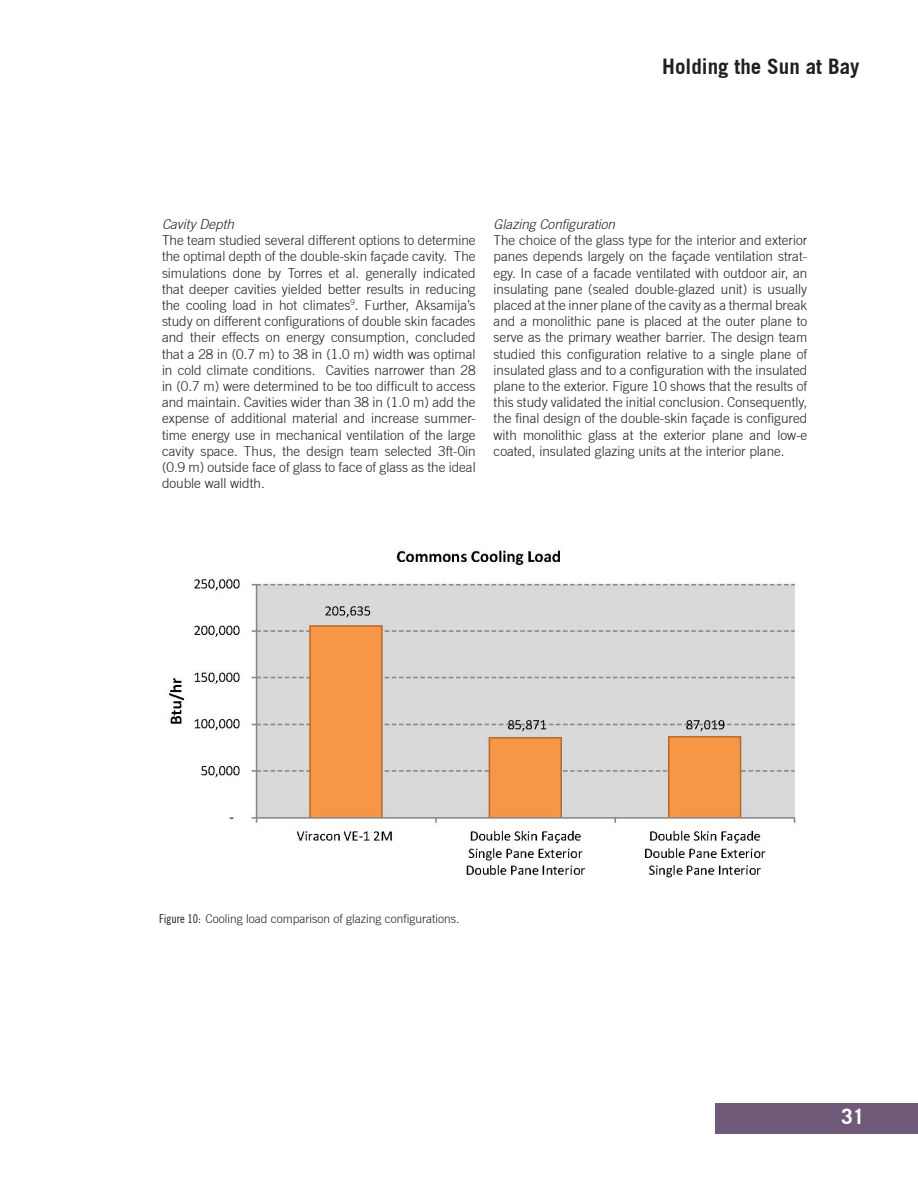
<style>
.page{position:relative;width:918px;height:1188px;background:#fff}
.page>*{position:absolute;margin:0;border:0;box-sizing:border-box;transform-origin:0 0}
.t1{font:700 21px "Trade Gothic";color:#231f20}
.t2{font:700 21px "Trade Gothic";color:#fff}
.t3{font:300 13.5px/16.2px "Trade Gothic";color:#231f20;text-align:justify}
.t4{font:italic 300 13.5px "Trade Gothic";color:#231f20}
.t5{font:300 12px "Trade Gothic";color:#231f20}
.s1{font-family:"Trade Gothic Cond Eighteen";font-weight:400}
</style>
<div class="page">
<div style="left:716px;top:1104px;width:202px;height:30px;background:#6f5a7a"></div>
<img style="left:169px;top:549px;width:627px;height:329px">
<p class="t1" style="left:662px;top:54px;width:199px">Holding the Sun at Bay</p>
<p class="t4" style="left:162px;top:216px;width:74px">Cavity Depth</p>
<p class="t3" style="left:162px;top:232px;width:315px">The team studied several different options to determine the optimal depth of the double-skin façade cavity. The simulations done by Torres et al. generally indicated that deeper cavities yielded better results in reducing the cooling load in hot climates<sup>9</sup>. Further, Aksamija’s study on different configurations of double skin facades and their effects on energy consumption, concluded that a 28 in (0.7 m) to 38 in (1.0 m) width was optimal in cold climate conditions. Cavities narrower than 28 in (0.7 m) were determined to be too difficult to access and maintain. Cavities wider than 38 in (1.0 m) add the expense of additional material and increase summer&shy;time energy use in mechanical ventilation of the large cavity space. Thus, the design team selected 3ft-0in (0.9 m) outside face of glass to face of glass as the ideal double wall width.</p>
<p class="t4" style="left:494px;top:216px;width:123px">Glazing Configuration</p>
<p class="t3" style="left:494px;top:232px;width:315px">The choice of the glass type for the interior and exterior panes depends largely on the façade ventilation strat&shy;egy. In case of a facade ventilated with outdoor air, an insulating pane (sealed double-glazed unit) is usually placed at the inner plane of the cavity as a thermal break and a monolithic pane is placed at the outer plane to serve as the primary weather barrier. The design team studied this configuration relative to a single plane of insulated glass and to a configuration with the insulated plane to the exterior. Figure 10 shows that the results of this study validated the initial conclusion. Consequently, the final design of the double-skin façade is configured with monolithic glass at the exterior plane and low-e coated, insulated glazing units at the interior plane.</p>
<p class="t5" style="left:159px;top:911px;width:302px"><span class="s1">Figure 10:</span> Cooling load comparison of glazing configurations.</p>
<p class="t2" style="left:841px;top:1104px;width:25px">31</p>
</div>
